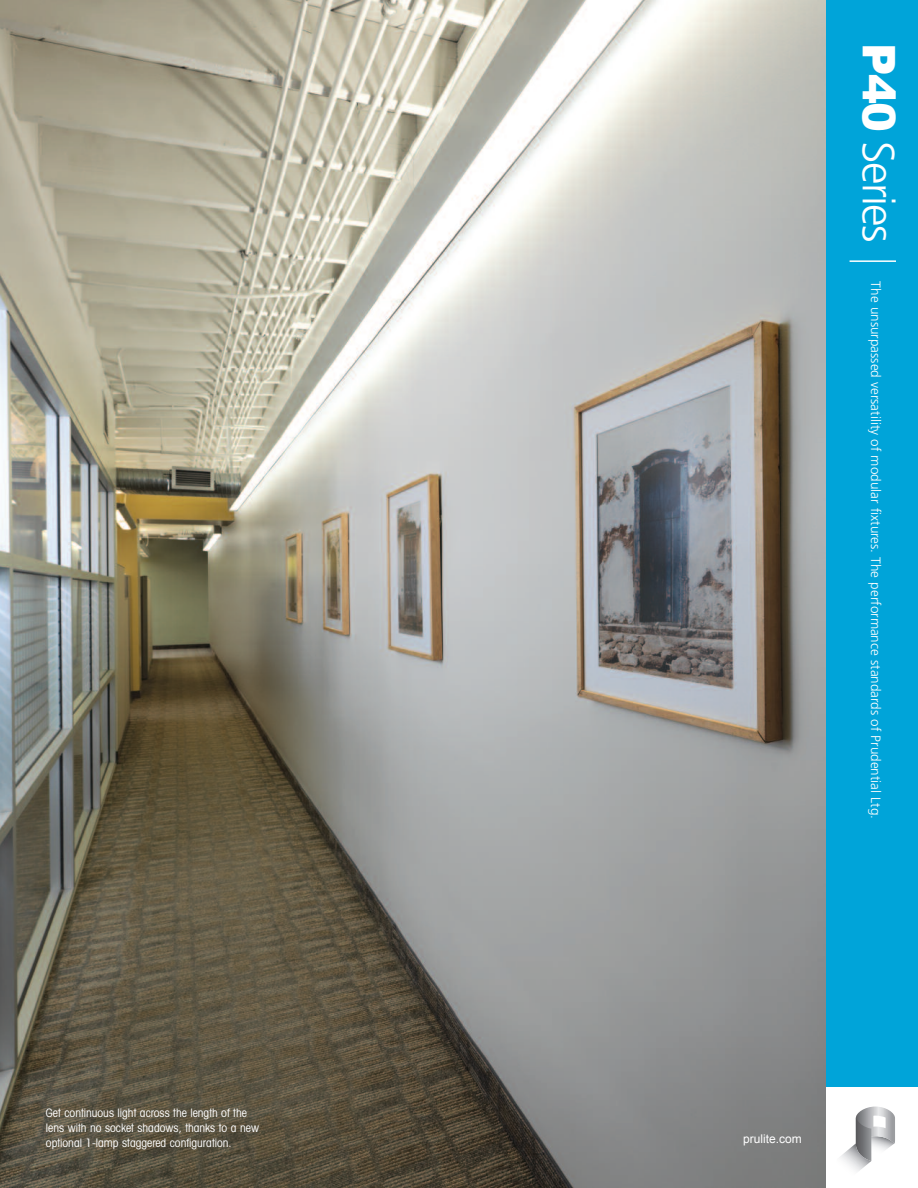
<style>
.page{position:relative;width:918px;height:1188px;background:#fff}
.page>*{position:absolute;margin:0;border:0;box-sizing:border-box;transform-origin:0 0}
.t1{font:300 45px "Frutiger";letter-spacing:-.04em;color:#fff}
.t2{font:300 13.5px "Frutiger";color:#fff}
.t3{font:12px "Arial";color:#fff}
.t4{font:condensed 11.7px/15px "Avant Garde IT Cby BT";color:#fff}
.s1{font-family:"Arial";font-weight:900}
</style>
<div class="page">
<img style="left:0;top:0;width:826px;height:1188px">
<div style="left:826px;top:0;width:92px;height:1090px;background:#00a4d9"></div>
<div style="left:826px;top:1087px;width:92px;height:101px;background:#fff"></div>
<svg style="left:840px;top:1107px;width:55px;height:65px"></svg>
<hr style="left:850px;top:260px;width:46px;height:2px;background:#fff">
<p class="t4" style="left:46px;top:1106px;width:215px">Get continuous light across the length of the lens with no socket shadows, thanks to a new optional 1-lamp staggered configuration.</p>
<h1 class="t1" style="left:896px;top:43px;width:201px;rotate:90deg"><span class="s1">P40</span> Series</h1>
<p class="t2" style="left:881px;top:281px;width:539px;rotate:90deg">The unsurpassed versatility of modular fixtures. The performance standards of Prudential Ltg.</p>
<p class="t3" style="left:743px;top:1132px;width:60px">prulite.com</p>
</div>
